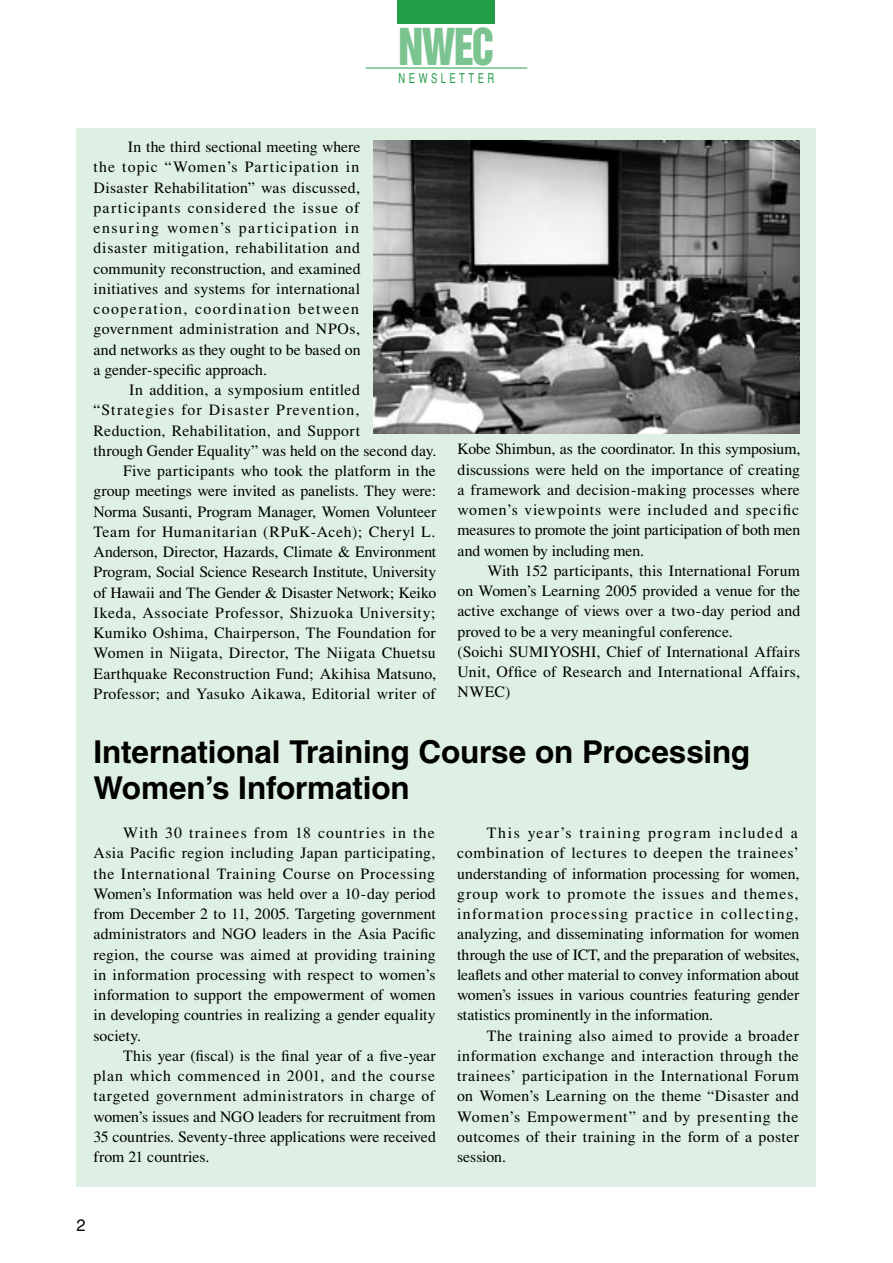
<style>
.page{position:relative;width:893px;height:1263px;background:#fff}
.page>*{position:absolute;margin:0;border:0;box-sizing:border-box;transform-origin:0 0}
.t1{font:46.5px "Helvetica Inserat";color:#7bc490;scale:.87 1}
.t2{font:700 31.5px/36px "Helvetica";letter-spacing:-.005em;color:#000}
.t3{font:16.5px "Helvetica";color:#000}
.t4{font:15.75px/20.2px "Times";letter-spacing:.01em;color:#000;text-align:justify}
.t5{font:15.75px "Times";letter-spacing:-.01em;color:#000}
.t6{font:15.75px "Times";letter-spacing:.04em;color:#000}
.t7{font:15.75px "Times";letter-spacing:.045em;color:#000}
.t8{font:15.75px "Times";letter-spacing:.07em;color:#000}
.t9{font:13.5px "Helvetica";letter-spacing:.365em;color:#239d46;scale:.7 1}
</style>
<div class="page">
<div style="left:77px;top:128px;width:739px;height:1058px;background:#def0e3"></div>
<div style="left:398px;top:0;width:97px;height:23px;background:#239d46"></div>
<hr style="left:366px;top:68px;width:161px;height:1px;background:#239d46">
<img style="left:373px;top:140px;width:426px;height:294px">
<h1 class="t1" style="left:399px;top:19px;width:111px">NWEC</h1>
<p class="t9" style="left:399px;top:70px;width:138px">NEWSLETTER</p>
<p class="t4" style="left:94px;top:137px;width:269px;text-indent:34px">In the third sectional meeting where the topic “Women’s Participation in Disaster Rehabilitation” was discussed, participants considered the issue of ensuring women’s participation in disaster mitigation, rehabilitation and community reconstruction, and examined initiatives and systems for international cooperation, coordination between government administration and NPOs, and networks as they ought to be based on a gender-specific approach.</p>
<p class="t4" style="left:129px;top:380px;width:232px">In addition, a symposium entitled</p>
<p class="t8" style="left:94px;top:401px;width:267px">“Strategies for Disaster Prevention,</p>
<p class="t4" style="left:94px;top:420px;width:268px">Reduction, Rehabilitation, and Support</p>
<p class="t4" style="left:94px;top:440px;width:344px">through Gender Equality” was held on the second day.</p>
<p class="t4" style="left:123px;top:461px;width:314px">Five participants who took the platform in the</p>
<p class="t4" style="left:94px;top:481px;width:344px">group meetings were invited as panelists. They were:</p>
<p class="t5" style="left:94px;top:503px;width:344px">Norma Susanti, Program Manager, Women Volunteer</p>
<p class="t7" style="left:94px;top:523px;width:343px">Team for Humanitarian (RPuK-Aceh); Cheryl L.</p>
<p class="t5" style="left:94px;top:543px;width:344px">Anderson, Director, Hazards, Climate &amp; Environment</p>
<p class="t5" style="left:94px;top:563px;width:344px">Program, Social Science Research Institute, University</p>
<p class="t5" style="left:94px;top:584px;width:344px">of Hawaii and The Gender &amp; Disaster Network; Keiko</p>
<p class="t6" style="left:94px;top:604px;width:343px">Ikeda, Associate Professor, Shizuoka University;</p>
<p class="t4" style="left:94px;top:623px;width:344px">Kumiko Oshima, Chairperson, The Foundation for</p>
<p class="t4" style="left:94px;top:643px;width:344px">Women in Niigata, Director, The Niigata Chuetsu</p>
<p class="t4" style="left:94px;top:663px;width:344px">Earthquake Reconstruction Fund; Akihisa Matsuno,</p>
<p class="t4" style="left:94px;top:683px;width:344px">Professor; and Yasuko Aikawa, Editorial writer of</p>
<p class="t4" style="left:458px;top:439px;width:344px">Kobe Shimbun, as the coordinator. In this symposium, discussions were held on the importance of creating a framework and decision-making processes where women’s viewpoints were included and specific measures to promote the joint participation of both men and women by including men.</p>
<p class="t4" style="left:458px;top:560px;width:344px;text-align:left;text-indent:30px">With 152 participants, this International Forum on Women’s Learning 2005 provided a venue for the active exchange of views over a two-day period and proved to be a very meaningful conference.<br>(Soichi SUMIYOSHI, Chief of International Affairs Unit, Office of Research and International Affairs, NWEC)</p>
<h2 class="t2" style="left:94px;top:733px;width:658px">International Training Course on Processing<br>Women’s Information</h2>
<p class="t4" style="left:94px;top:823px;width:344px;text-indent:30px">With 30 trainees from 18 countries in the Asia Pacific region including Japan participating, the International Training Course on Processing Women’s Information was held over a 10-day period from December 2 to 11, 2005. Targeting government administrators and NGO leaders in the Asia Pacific region, the course was aimed at providing training in information processing with respect to women’s information to support the empowerment of women in developing countries in realizing a gender equality society.</p>
<p class="t4" style="left:94px;top:1045px;width:344px;text-indent:30px">This year (fiscal) is the final year of a five-year plan which commenced in 2001, and the course targeted government administrators in charge of women’s issues and NGO leaders for recruitment from 35 countries. Seventy-three applications were received from 21 countries.</p>
<p class="t4" style="left:457px;top:823px;width:344px;text-indent:30px">This year’s training program included a combination of lectures to deepen the trainees’ understanding of information processing for women, group work to promote the issues and themes, information processing practice in collecting, analyzing, and disseminating information for women through the use of ICT, and the preparation of websites, leaflets and other material to convey information about women’s issues in various countries featuring gender statistics prominently in the information.</p>
<p class="t4" style="left:457px;top:1025px;width:343px;text-indent:30px">The training also aimed to provide a broader information exchange and interaction through the trainees’ participation in the International Forum on Women’s Learning on the theme “Disaster and Women’s Empowerment” and by presenting the outcomes of their training in the form of a poster session.</p>
<p class="t3" style="left:77px;top:1215px;width:11px">2</p>
</div>
